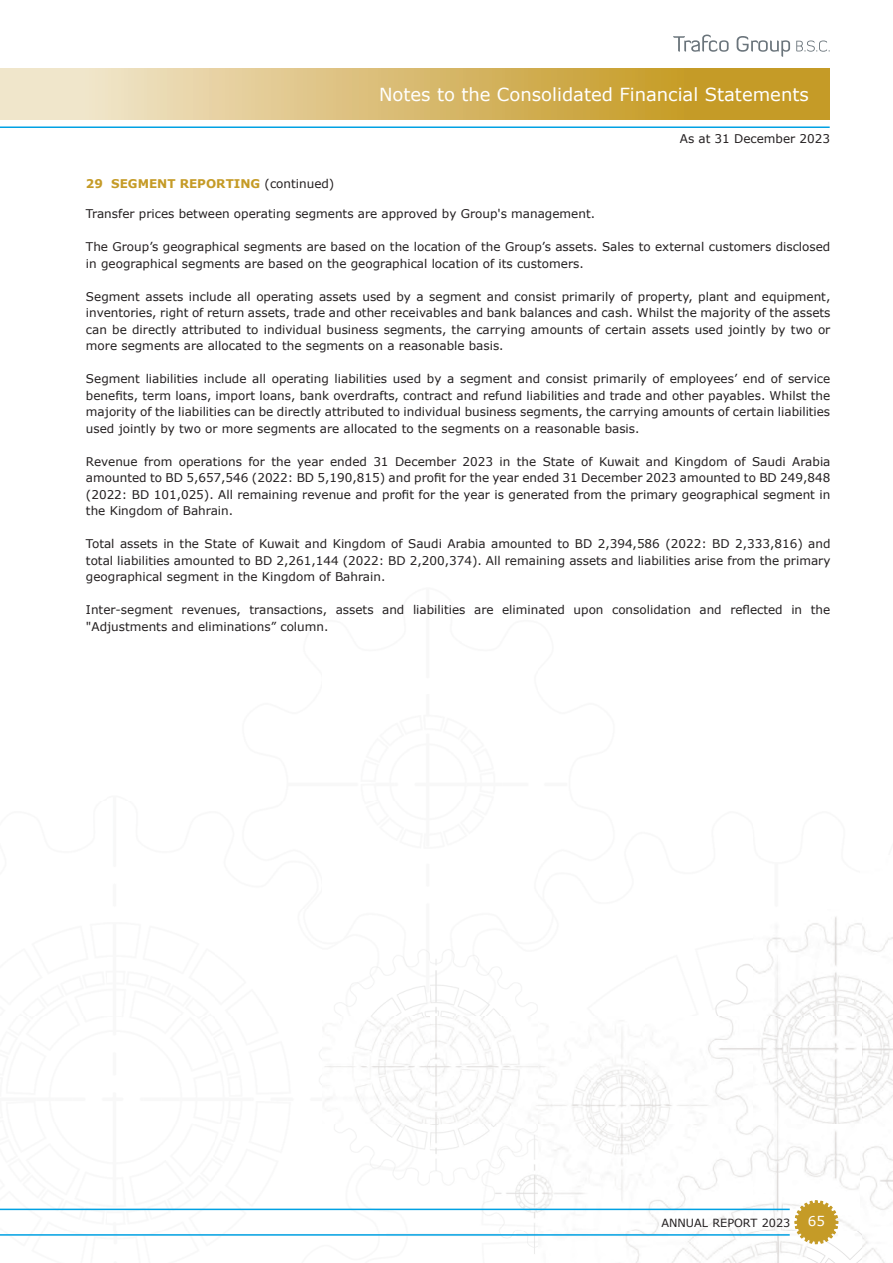
<style>
.page{position:relative;width:893px;height:1263px;background:#fff}
.page>*{position:absolute;margin:0;border:0;box-sizing:border-box;transform-origin:0 0}
.t1{font:18px "Verdana";color:#fff}
.t2{font:13.5px "Verdana";color:#fff}
.t3{font:12px/16.5px "Verdana";color:#231f20;text-align:justify}
.t4{font:700 12px "Verdana";color:#c59b27}
.t5{font:11.25px "Verdana";color:#231f20}
.s1{font-weight:400;color:#231f20}
</style>
<div class="page">
<img style="left:0;top:917px;width:893px;height:345px">
<svg style="left:795px;top:1200px;width:43px;height:43px"></svg>
<svg style="left:673px;top:35px;width:157px;height:22px"></svg>
<svg style="left:0;top:68px;width:830px;height:51px;background:#d9bc72"></svg>
<hr style="left:0;top:126px;width:830px;height:2px;background:#00a1e3">
<hr style="left:0;top:1208px;width:790px;height:1px;background:#00a1e3">
<hr style="left:0;top:1233px;width:790px;height:2px;background:#00a1e3">
<h1 class="t1" style="left:379px;top:82px;width:431px">Notes to the Consolidated Financial Statements</h1>
<p class="t3" style="left:680px;top:130px;width:152px">As at 31 December 2023</p>
<p class="t4" style="left:86px;top:175px;width:250px">29 SEGMENT REPORTING <span class="s1">(continued)</span></p>
<p class="t3" style="left:86px;top:205px;width:511px">Transfer prices between operating segments are approved by Group's management.</p>
<p class="t3" style="left:86px;top:238px;width:746px">The Group’s geographical segments are based on the location of the Group’s assets. Sales to external customers disclosed in geographical segments are based on the geographical location of its customers.</p>
<p class="t3" style="left:86px;top:287px;width:746px">Segment assets include all operating assets used by a segment and consist primarily of property, plant and equipment, inventories, right of return assets, trade and other receivables and bank balances and cash. Whilst the majority of the assets can be directly attributed to individual business segments, the carrying amounts of certain assets used jointly by two or more segments are allocated to the segments on a reasonable basis.</p>
<p class="t3" style="left:86px;top:370px;width:746px">Segment liabilities include all operating liabilities used by a segment and consist primarily of employees’ end of service benefits, term loans, import loans, bank overdrafts, contract and refund liabilities and trade and other payables. Whilst the majority of the liabilities can be directly attributed to individual business segments, the carrying amounts of certain liabilities used jointly by two or more segments are allocated to the segments on a reasonable basis.</p>
<p class="t3" style="left:86px;top:452px;width:746px">Revenue from operations for the year ended 31 December 2023 in the State of Kuwait and Kingdom of Saudi Arabia amounted to BD 5,657,546 (2022: BD 5,190,815) and profit for the year ended 31 December 2023 amounted to BD 249,848 (2022: BD 101,025). All remaining revenue and profit for the year is generated from the primary geographical segment in the Kingdom of Bahrain.</p>
<p class="t3" style="left:86px;top:535px;width:746px">Total assets in the State of Kuwait and Kingdom of Saudi Arabia amounted to BD 2,394,586 (2022: BD 2,333,816) and total liabilities amounted to BD 2,261,144 (2022: BD 2,200,374). All remaining assets and liabilities arise from the primary geographical segment in the Kingdom of Bahrain.</p>
<p class="t3" style="left:86px;top:601px;width:746px">Inter-segment revenues, transactions, assets and liabilities are eliminated upon consolidation and reflected in the "Adjustments and eliminations” column.</p>
<p class="t5" style="left:661px;top:1215px;width:130px">ANNUAL REPORT 2023</p>
<p class="t2" style="left:808px;top:1212px;width:19px">65</p>
</div>
